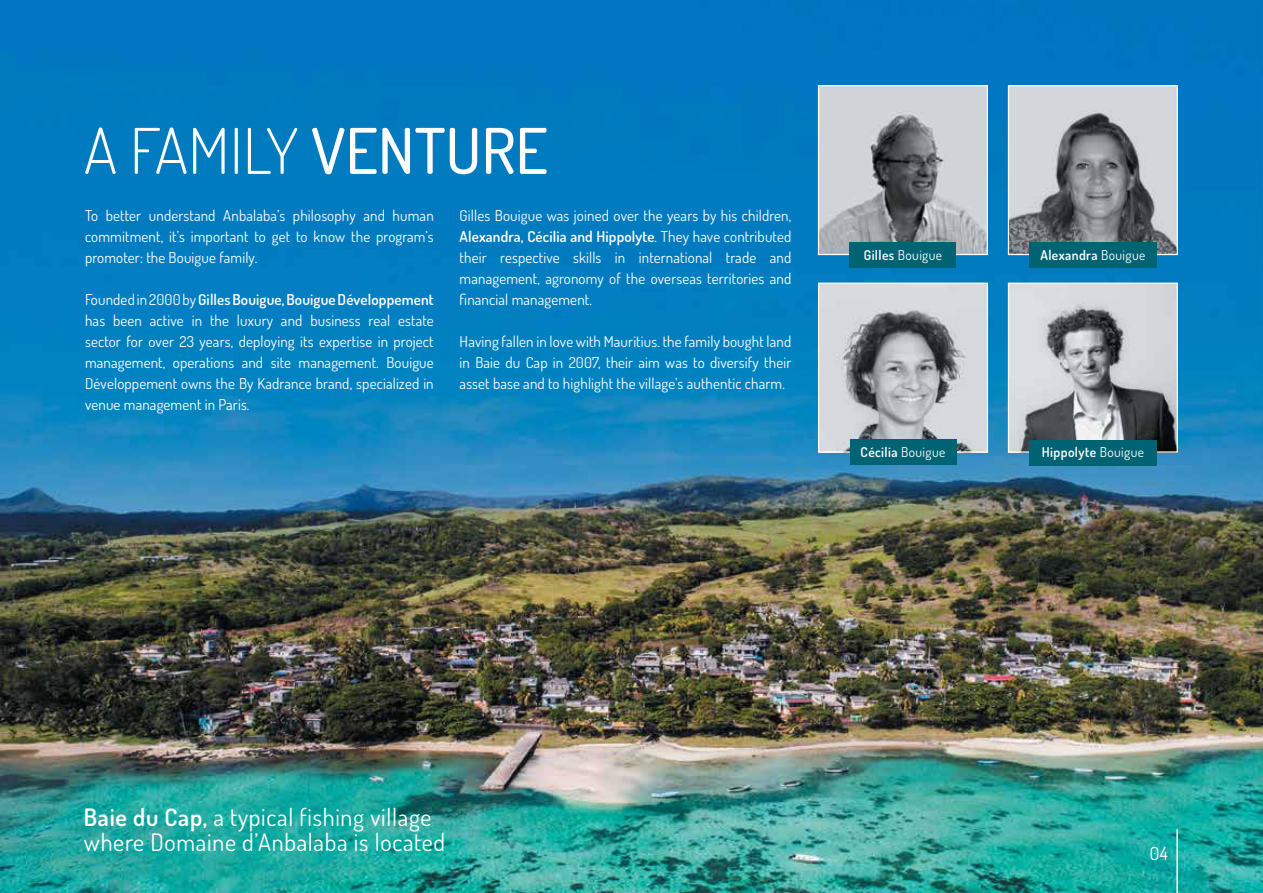
<style>
.page{position:relative;width:1263px;height:893px;background:#fff}
.page>*{position:absolute;margin:0;border:0;box-sizing:border-box;transform-origin:0 0}
.t1{font:300 63px "Dosis";color:#fff}
.t2{font:24px/25.5px "Dosis";letter-spacing:.03em;color:#fff}
.t3{font:18px "Dosis";color:#fff}
.t4{font:15px/21px "Dosis";letter-spacing:.01em;color:#fff;text-align:justify}
.t5{font:600 13.5px "Dosis";letter-spacing:.03em;color:#fff}
.t6{font:13.5px "Dosis";letter-spacing:.03em;color:#fff}
.s1{font-weight:500}
.s2{font-weight:600}
.s3{font-weight:400}
</style>
<div class="page">
<img style="left:0;top:0;width:1263px;height:893px">
<hr style="left:1176px;top:829px;width:2px;height:64px;background:#fff">
<img style="left:820px;top:285px;width:166px;height:166px">
<div style="left:818px;top:283px;width:170px;height:170px;border:1px solid #fff"></div>
<img style="left:1010px;top:87px;width:166px;height:166px">
<div style="left:1008px;top:85px;width:170px;height:170px;border:1px solid #fff"></div>
<img style="left:1010px;top:285px;width:166px;height:166px">
<div style="left:1008px;top:283px;width:170px;height:170px;border:1px solid #fff"></div>
<img style="left:820px;top:87px;width:166px;height:166px">
<div style="left:818px;top:85px;width:170px;height:170px;border:1px solid #fff"></div>
<div style="left:1029px;top:440px;width:128px;height:26px;background:#006373"></div>
<div style="left:850px;top:242px;width:106px;height:26px;background:#006373"></div>
<div style="left:850px;top:439px;width:106px;height:26px;background:#006373"></div>
<div style="left:1029px;top:242px;width:128px;height:26px;background:#006373"></div>
<img style="left:0;top:128px;width:1px;height:280px">
<h1 class="t1" style="left:84px;top:107px;width:465px">A FAMILY <span class="s1">VENTURE</span></h1>
<p class="t4" style="left:85px;top:204px;width:350px">To better understand Anbalaba’s philosophy and human commitment, it’s important to get to know the program’s promoter: the Bouigue family.</p>
<p class="t4" style="left:85px;top:288px;width:350px">Founded in 2000 by <span class="s2">Gilles Bouigue, Bouigue Développement </span>has been active in the luxury and business real estate sector for over 23 years, deploying its expertise in project management, operations and site management. Bouigue Développement owns the By Kadrance brand, specialized in venue management in Paris.</p>
<p class="t4" style="left:460px;top:204px;width:333px">Gilles Bouigue was joined over the years by his children, <span class="s2">Alexandra, Cécilia and Hippolyte</span>. They have contributed their respective skills in international trade and management, agronomy of the overseas territories and financial management.</p>
<p class="t4" style="left:460px;top:330px;width:333px">Having fallen in love with Mauritius. the family bought land in Baie du Cap in 2007, their aim was to diversify their asset base and to highlight the village’s authentic charm.</p>
<p class="t6" style="left:864px;top:246px;width:80px"><span class="s2">Gilles</span> Bouigue</p>
<p class="t5" style="left:861px;top:443px;width:86px">Cécilia <span class="s3">Bouigue</span></p>
<p class="t5" style="left:1040px;top:245px;width:106px">Alexandra <span class="s3">Bouigue</span></p>
<p class="t5" style="left:1042px;top:443px;width:104px">Hippolyte <span class="s3">Bouigue</span></p>
<h2 class="t2" style="left:84px;top:803px;width:363px"><span class="s2">Baie du Cap,</span> a typical fishing village where Domaine d’Anbalaba is located</h2>
<p class="t3" style="left:1150px;top:841px;width:20px">04</p>
</div>
